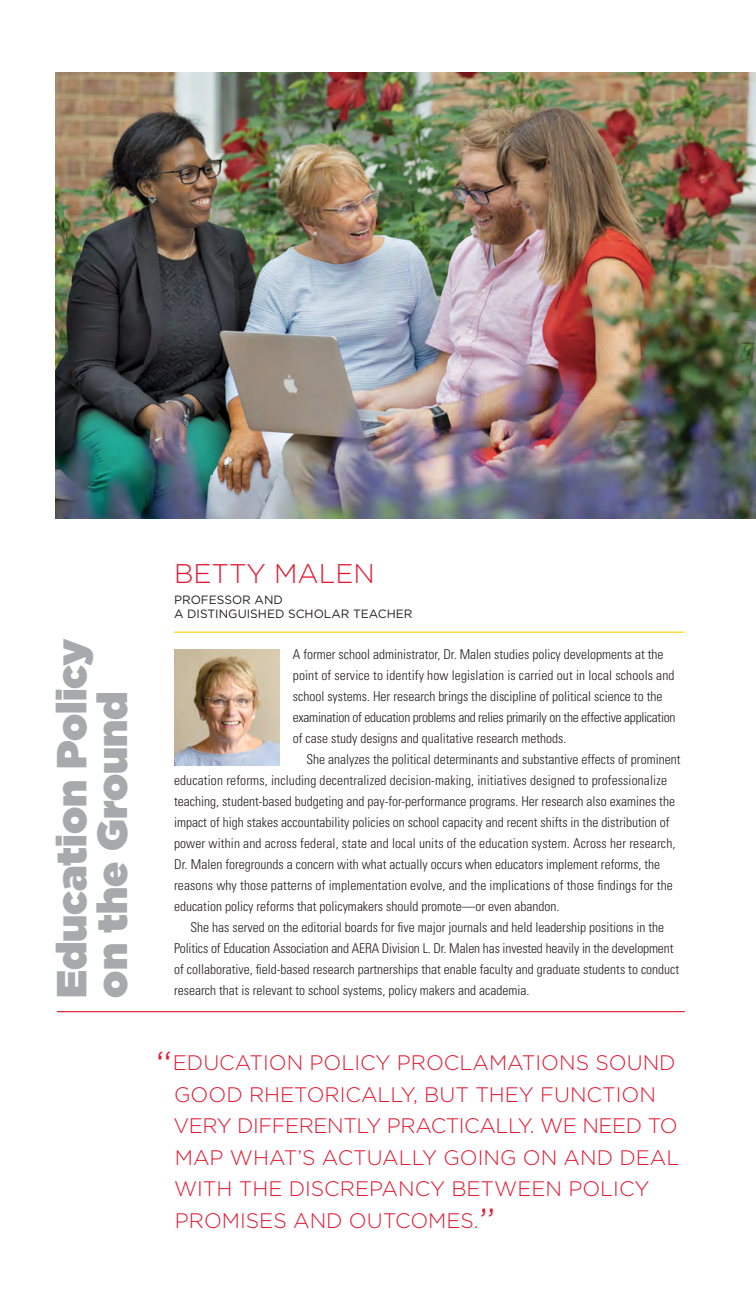
<style>
.page{position:relative;width:756px;height:1296px;background:#fff}
.page>*{position:absolute;margin:0;border:0;box-sizing:border-box;transform-origin:0 0}
.t1{font:900 42px/40.5px "Gotham";color:#a7a9ac}
.t2{font:300 27px "Gotham";color:#e31933}
.t3{font:300 21px/31.5px "Gotham";color:#e31933}
.t4{font:300 condensed 13.5px/21px "Univers";color:#231f20}
.t5{font:12px/14.4px "Gotham";color:#231f20}
.s1{font-size:42px}
</style>
<div class="page">
<img style="left:56px;top:73px;width:700px;height:445px">
<hr style="left:174px;top:632px;width:510px;height:1px;background:#ffd200">
<img style="left:174px;top:650px;width:105px;height:116px">
<hr style="left:57px;top:1011px;width:628px;height:1px;background:#e31933">
<h1 class="t1" style="left:51px;top:998px;width:361px;rotate:-90deg">Education Policy on the Ground</h1>
<h2 class="t2" style="left:174px;top:558px;width:202px">BETTY MALEN</h2>
<p class="t5" style="left:174px;top:592px;width:240px">PROFESSOR AND<br>A DISTINGUISHED SCHOLAR TEACHER</p>
<p class="t4" style="left:293px;top:644px;width:384px">A former school administrator, Dr. Malen studies policy developments at the point of service to identify how legislation is carried out in local schools and school systems. Her research brings the discipline of political science to the examination of education problems and relies primarily on the effective application of case study designs and qualitative research methods.</p>
<p class="t4" style="left:174px;top:749px;width:508px;text-indent:132px">She analyzes the political determinants and substantive effects of prominent education reforms, including decentralized decision-making, initiatives designed to professionalize teaching, student-based budgeting and pay-for-performance programs. Her research also examines the impact of high stakes accountability policies on school capacity and recent shifts in the distribution of power within and across federal, state and local units of the education system. Across her research, Dr. Malen foregrounds a concern with what actually occurs when educators implement reforms, the reasons why those patterns of implementation evolve, and the implications of those findings for the education policy reforms that policymakers should promote—or even abandon.</p>
<p class="t4" style="left:174px;top:917px;width:507px;text-align:center">She has served on the editorial boards for five major journals and held leadership positions in the<br>Politics of Education Association and AERA Division L. Dr. Malen has invested heavily in the development of collaborative, field-based research partnerships that enable faculty and graduate students to conduct</p>
<p class="t4" style="left:174px;top:980px;width:357px">research that is relevant to school systems, policy makers and academia.</p>
<h3 class="t3" style="left:173px;top:1047px;width:508px;text-indent:-18px"><span class="s1">“</span>EDUCATION POLICY PROCLAMATIONS SOUND GOOD RHETORICALLY, BUT THEY FUNCTION VERY DIFFERENTLY PRACTICALLY. WE NEED TO MAP WHAT’S ACTUALLY GOING ON AND DEAL WITH THE DISCREPANCY BETWEEN POLICY PROMISES AND OUTCOMES.<span class="s1">”</span></h3>
</div>
